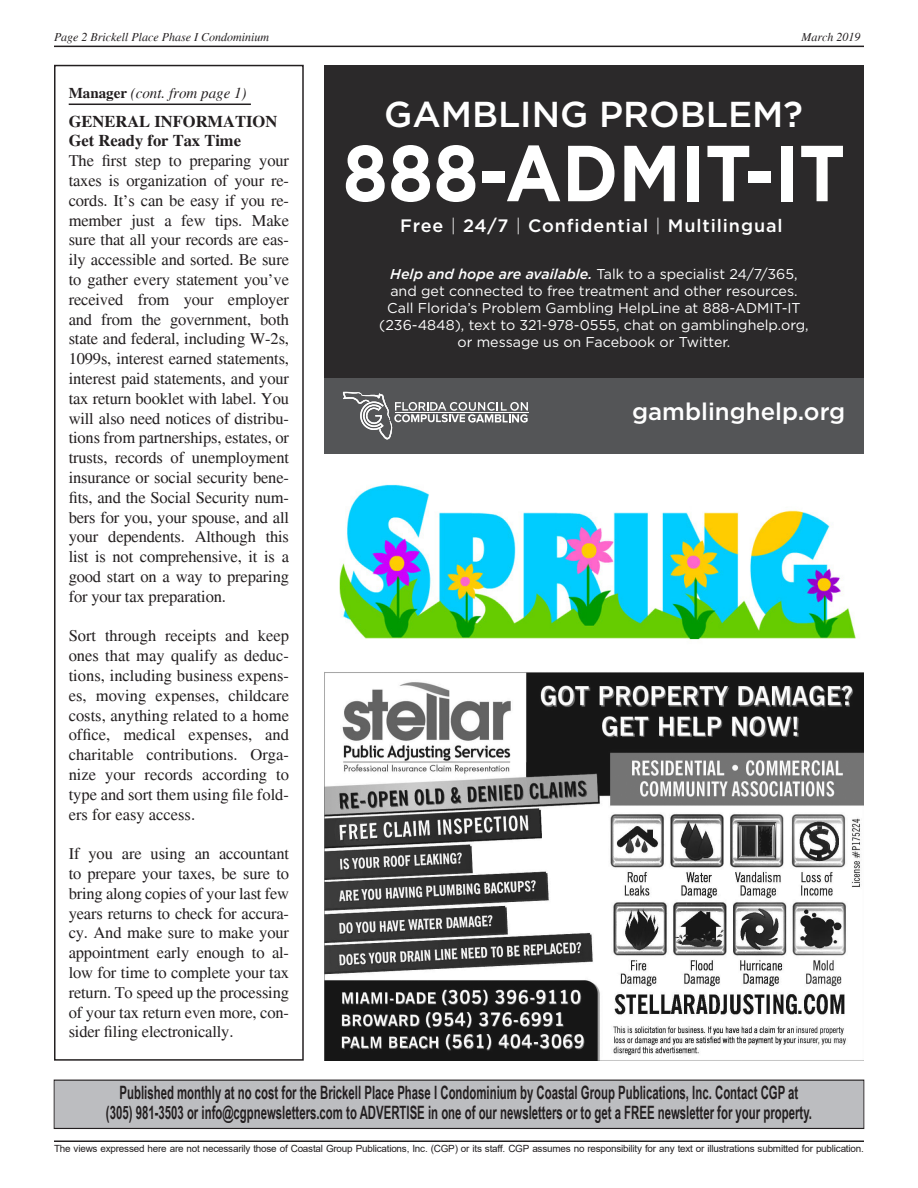
<style>
.page{position:relative;width:918px;height:1188px;background:#fff}
.page>*{position:absolute;margin:0;border:0;box-sizing:border-box;transform-origin:0 0}
.t1{font:700 79.2px "Gotham";color:#fff;scale:.91 1}
.t2{font:500 36px "Gotham";color:#fff}
.t3{font:500 24px "Gotham";color:#fff}
.t4{font:700 18.45px "Arial Narrow";color:#231f20;scale:.76 1}
.t5{font:500 18px "Gotham";letter-spacing:.05em;color:#fff}
.t6{font:16.5px/19.8px "Times";letter-spacing:-.01em;color:#231f20;text-align:justify}
.t7{font:700 16.5px "Times";color:#231f20}
.t8{font:italic 15px "Times";color:#231f20}
.t9{font:14.25px/17.1px "Gotham";color:#fff;text-align:center}
.t10{font:italic 12px "Times";color:#231f20}
.t11{font:9.9px "Arial";letter-spacing:-.02em;color:#231f20}
.s1{font-weight:700;font-style:normal}
.s2{font-weight:300}
.s3{font-weight:500;font-style:italic}
</style>
<div class="page">
<hr style="left:54px;top:46px;width:810px;height:1px;background:#231f20">
<hr style="left:69px;top:104px;width:182px;height:1px;background:#231f20">
<hr style="left:54px;top:1141px;width:810px;height:1px;background:#231f20">
<div style="left:54px;top:1080px;width:810px;height:48px;background:#bcbdc0"></div>
<div style="left:54px;top:1080px;width:810px;height:49px;border:1px solid #231f20"></div>
<img style="left:324px;top:672px;width:540px;height:389px">
<div style="left:324px;top:65px;width:540px;height:389px;background:#2b292a"></div>
<div style="left:324px;top:378px;width:540px;height:76px;background:#545557"></div>
<svg style="left:343px;top:392px;width:185px;height:48px"></svg>
<div style="left:54px;top:65px;width:250px;height:996px;border:2px solid #231f20"></div>
<img style="left:339px;top:484px;width:517px;height:156px">
<p class="t10" style="left:54px;top:30px;width:217px">Page 2 Brickell Place Phase I Condominium</p>
<p class="t10" style="left:802px;top:30px;width:60px">March 2019</p>
<p class="t8" style="left:69px;top:85px;width:179px"><span class="s1">Manager</span> (cont. from page 1)</p>
<p class="t7" style="left:69px;top:111px;width:210px">GENERAL INFORMATION</p>
<p class="t7" style="left:69px;top:131px;width:174px">Get Ready for Tax Time</p>
<p class="t6" style="left:69px;top:151px;width:222px">The first step to preparing your taxes is organization of your re&shy;cords. It’s can be easy if you re&shy;member just a few tips. Make sure that all your records are eas&shy;ily accessible and sorted. Be sure to gather every statement you’ve received from your employer and from the government, both state and federal, including W-2s, 1099s, interest earned statements, interest paid statements, and your tax return booklet with label. You will also need notices of distribu&shy;tions from partnerships, estates, or trusts, records of unemployment insurance or social security bene&shy;fits, and the Social Security num&shy;bers for you, your spouse, and all your dependents. Although this list is not comprehensive, it is a good start on a way to preparing for your tax preparation.</p>
<p class="t6" style="left:69px;top:626px;width:222px">Sort through receipts and keep ones that may qualify as deduc&shy;tions, including business expens&shy;es, moving expenses, childcare costs, anything related to a home office, medical expenses, and charitable contributions. Orga&shy;nize your records according to type and sort them using file fold&shy;ers for easy access.</p>
<p class="t6" style="left:69px;top:844px;width:222px">If you are using an accountant to prepare your taxes, be sure to bring along copies of your last few years returns to check for accura&shy;cy. And make sure to make your appointment early enough to al&shy;low for time to complete your tax return. To speed up the processing of your tax return even more, con&shy;sider filing electronically.</p>
<p class="t2" style="left:384px;top:91px;width:420px">GAMBLING PROBLEM?</p>
<p class="t1" style="left:343px;top:121px;width:554px">888-ADMIT-IT</p>
<p class="t5" style="left:400px;top:214px;width:384px">Free <span class="s2">|</span> 24/7 <span class="s2">|</span> Confidential <span class="s2">|</span> Multilingual</p>
<p class="t9" style="left:379px;top:265px;width:431px"><span class="s3">Help and hope are available.</span> Talk to a specialist 24/7/365, and get connected to free treatment and other resources.<br>Call Florida’s Problem Gambling HelpLine at 888-ADMIT-IT (236-4848), text to 321-978-0555, chat on gamblinghelp.org, or message us on Facebook or Twitter.</p>
<p class="t3" style="left:632px;top:396px;width:215px">gamblinghelp.org</p>
<p class="t4" style="left:120px;top:1079px;width:895px">Published monthly at no cost for the Brickell Place Phase I Condominium by Coastal Group Publications, Inc. Contact CGP at</p>
<p class="t4" style="left:106px;top:1099px;width:931px">(305) 981-3503 or info@cgpnewsletters.com to ADVERTISE in one of our newsletters or to get a FREE newsletter for your property.</p>
<p class="t11" style="left:54px;top:1142px;width:811px">The views expressed here are not necessarily those of Coastal Group Publications, Inc. (CGP) or its staff. CGP assumes no responsibility for any text or illustrations submitted for publication.</p>
</div>
